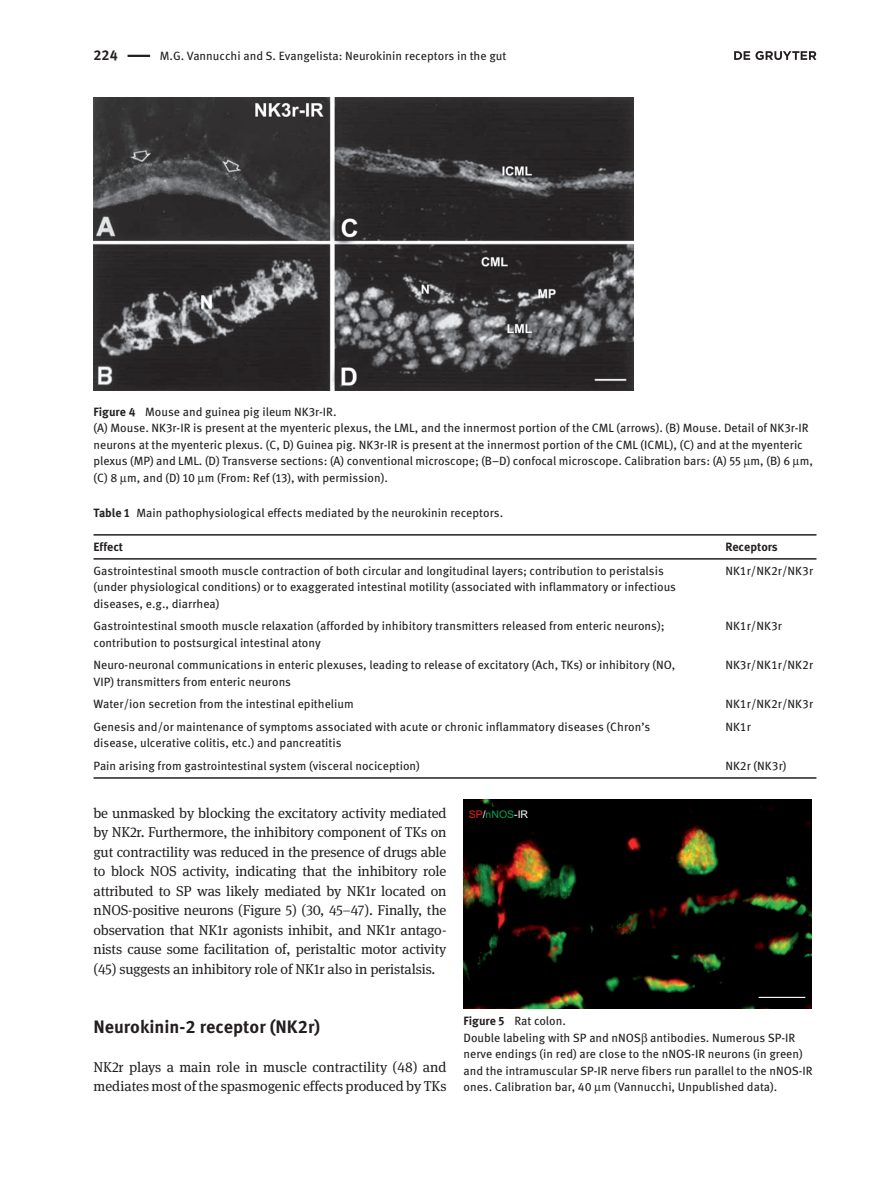
<style>
.page{position:relative;width:893px;height:1191px;background:#fff}
.page>*{position:absolute;margin:0;border:0;box-sizing:border-box;transform-origin:0 0}
.t1{font:700 18px "DG Meta Science";color:#231f20}
.t2{font:14.25px/19.5px "DG Meta Serif Science";color:#231f20;text-align:justify}
.t3{font:700 14.25px "DG Meta Science";color:#231f20}
.t4{font:12px/16.5px "DG Meta Science";color:#231f20}
.t5{font:700 12px "DG Meta Science";color:#231f20}
.t6{font:10.5px "Arial";color:#fff}
.s1{font-weight:700}
.s2{color:#ee1d23}
.s3{color:#00a54f}
</style>
<div class="page">
<svg style="left:734px;top:51px;width:82px;height:9px"></svg>
<hr style="left:128px;top:55px;width:22px;height:2px;background:#231f20">
<img style="left:94px;top:97px;width:540px;height:293px">
<hr style="left:94px;top:777px;width:722px;height:1px;background:#231f20">
<hr style="left:94px;top:534px;width:601px;height:1px;background:#231f20">
<hr style="left:94px;top:558px;width:601px;height:1px;background:#231f20">
<hr style="left:695px;top:534px;width:121px;height:1px;background:#231f20">
<hr style="left:695px;top:558px;width:121px;height:1px;background:#231f20">
<img style="left:463px;top:799px;width:348px;height:209px">
<hr style="left:759px;top:996px;width:46px;height:2px;background:#fff">
<p class="t3" style="left:94px;top:50px;width:26px">224</p>
<p class="t4" style="left:160px;top:49px;width:348px">M.G. Vannucchi and S. Evangelista: Neurokinin receptors in the gut</p>
<p class="t4" style="left:94px;top:405px;width:721px"><span class="s1">Figure 4</span> Mouse and guinea pig ileum NK3r-IR.<br>(A) Mouse. NK3r-IR is present at the myenteric plexus, the LML, and the innermost portion of the CML (arrows). (B) Mouse. Detail of NK3r-IR neurons at the myenteric plexus. (C, D) Guinea pig. NK3r-IR is present at the innermost portion of the CML (ICML), (C) and at the myenteric plexus (MP) and LML. (D) Transverse sections: (A) conventional microscope; (B – D) confocal microscope. Calibration bars: (A) 55 m, (B) 6 m, (C) 8 m, and (D) 10 m (From: Ref (13), with permission).</p>
<p class="t4" style="left:94px;top:506px;width:411px"><span class="s1">Table 1</span> Main pathophysiological effects mediated by the neurokinin receptors.</p>
<p class="t5" style="left:94px;top:542px;width:31px">Effect</p>
<p class="t5" style="left:725px;top:542px;width:54px">Receptors</p>
<p class="t4" style="left:94px;top:563px;width:584px">Gastrointestinal smooth muscle contraction of both circular and longitudinal layers; contribution to peristalsis (under physiological conditions) or to exaggerated intestinal motility (associated with inflammatory or infectious diseases, e.g., diarrhea)</p>
<p class="t4" style="left:725px;top:563px;width:89px">NK1r/NK2r/NK3r</p>
<p class="t4" style="left:94px;top:619px;width:572px">Gastrointestinal smooth muscle relaxation (afforded by inhibitory transmitters released from enteric neurons); contribution to postsurgical intestinal atony</p>
<p class="t4" style="left:725px;top:619px;width:58px">NK1r/NK3r</p>
<p class="t4" style="left:94px;top:658px;width:583px">Neuro-neuronal communications in enteric plexuses, leading to release of excitatory (Ach, TKs) or inhibitory (NO,<br>VIP) transmitters from enteric neurons</p>
<p class="t4" style="left:725px;top:658px;width:89px">NK3r/NK1r/NK2r</p>
<p class="t4" style="left:94px;top:697px;width:262px">Water/ion secretion from the intestinal epithelium</p>
<p class="t4" style="left:725px;top:697px;width:89px">NK1r/NK2r/NK3r</p>
<p class="t4" style="left:94px;top:719px;width:558px">Genesis and/or maintenance of symptoms associated with acute or chronic inflammatory diseases (Chron ’ s disease, ulcerative colitis, etc.) and pancreatitis</p>
<p class="t4" style="left:725px;top:719px;width:27px">NK1r</p>
<p class="t4" style="left:94px;top:758px;width:328px">Pain arising from gastrointestinal system (visceral nociception)</p>
<p class="t4" style="left:725px;top:758px;width:63px">NK2r (NK3r)</p>
<p class="t6" style="left:469px;top:810px;width:61px"><span class="s2">SP</span>/<span class="s3">nNOS</span>-IR</p>
<p class="t2" style="left:94px;top:805px;width:354px">be unmasked by blocking the excitatory activity mediated by NK2r. Furthermore, the inhibitory component of TKs on gut contractility was reduced in the presence of drugs able to block NOS activity, indicating that the inhibitory role attributed to SP was likely mediated by NK1r located on nNOS-positive neurons (Figure 5 ) (30, 45 – 47) . Finally, the observation that NK1r agonists inhibit, and NK1r antago&shy;nists cause some facilitation of, peristaltic motor activity (45) suggests an inhibitory role of NK1r also in peristalsis.</p>
<h1 class="t1" style="left:94px;top:1019px;width:228px">Neurokinin-2 receptor (NK2r)</h1>
<p class="t2" style="left:94px;top:1058px;width:354px">NK2r plays a main role in muscle contractility (48) and mediates most of the spasmogenic effects produced by TKs</p>
<p class="t4" style="left:463px;top:1014px;width:351px"><span class="s1">Figure 5</span> Rat colon.<br>Double labeling with SP and nNOS antibodies. Numerous SP-IR nerve endings (in red) are close to the nNOS-IR neurons (in green) and the intramuscular SP-IR nerve fibers run parallel to the nNOS-IR ones. Calibration bar, 40 m (Vannucchi, Unpublished data).</p>
</div>
